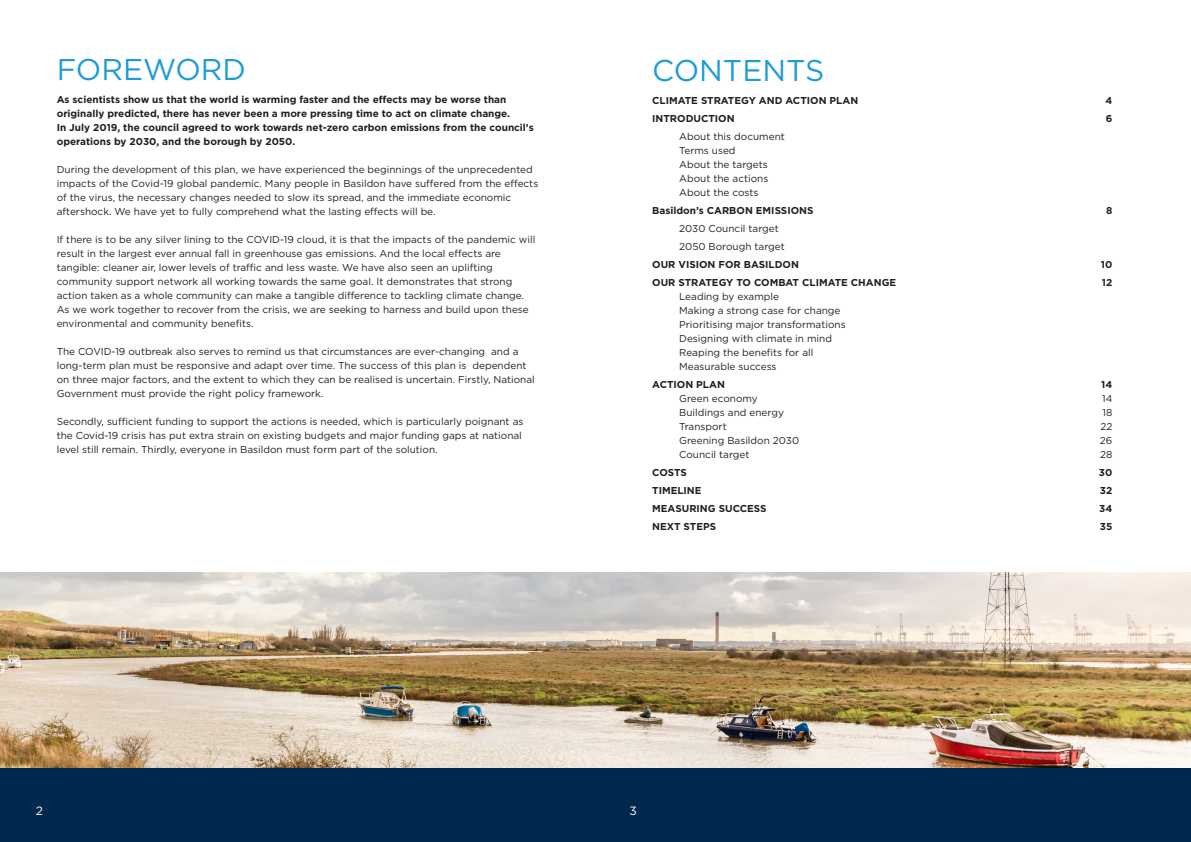
<style>
.page{position:relative;width:1191px;height:842px;background:#fff}
.page>*{position:absolute;margin:0;border:0;box-sizing:border-box;transform-origin:0 0}
.t1{font:30px "Gotham";color:#1d9cd8}
.t2{font:12px "Gotham";color:#fff}
.t3{font:10px/14px "Gotham";color:#231f20}
.t4{font:700 10px/14px "Gotham";color:#231f20}
</style>
<div class="page">
<img style="left:0;top:573px;width:1191px;height:196px">
<div style="left:0;top:769px;width:1191px;height:73px;background:#00294e"></div>
<p class="t1" style="left:57px;top:51px;width:191px">FOREWORD</p>
<p class="t4" style="left:57px;top:92px;width:478px">As scientists show us that the world is warming faster and the effects may be worse than originally predicted, there has never been a more pressing time to act on climate change.<br>In July 2019, the council agreed to work towards net-zero carbon emissions from the council’s operations by 2030, and the borough by 2050.</p>
<p class="t3" style="left:57px;top:162px;width:483px">During the development of this plan, we have experienced the beginnings of the unprecedented impacts of the Covid-19 global pandemic. Many people in Basildon have suffered from the effects of the virus, the necessary changes needed to slow its spread, and the immediate economic aftershock. We have yet to fully comprehend what the lasting effects will be.</p>
<p class="t3" style="left:57px;top:232px;width:480px">If there is to be any silver lining to the COVID-19 cloud, it is that the impacts of the pandemic will result in the largest ever annual fall in greenhouse gas emissions. And the local effects are tangible: cleaner air, lower levels of traffic and less waste. We have also seen an uplifting community support network all working towards the same goal. It demonstrates that strong action taken as a whole community can make a tangible difference to tackling climate change.<br>As we work together to recover from the crisis, we are seeking to harness and build upon these environmental and community benefits.</p>
<p class="t3" style="left:57px;top:344px;width:479px">The COVID-19 outbreak also serves to remind us that circumstances are ever-changing and a long-term plan must be responsive and adapt over time. The success of this plan is dependent on three major factors, and the extent to which they can be realised is uncertain. Firstly, National Government must provide the right policy framework.</p>
<p class="t3" style="left:57px;top:414px;width:468px">Secondly, sufficient funding to support the actions is needed, which is particularly poignant as the Covid-19 crisis has put extra strain on existing budgets and major funding gaps at national level still remain. Thirdly, everyone in Basildon must form part of the solution.</p>
<p class="t1" style="left:652px;top:51px;width:174px">CONTENTS</p>
<p class="t4" style="left:652px;top:94px;width:207px">CLIMATE STRATEGY AND ACTION PLAN</p>
<p class="t4" style="left:1105px;top:94px;width:8px">4</p>
<p class="t4" style="left:652px;top:112px;width:84px">INTRODUCTION</p>
<p class="t4" style="left:1105px;top:112px;width:8px">6</p>
<p class="t3" style="left:679px;top:130px;width:107px">About this document</p>
<p class="t3" style="left:679px;top:144px;width:58px">Terms used</p>
<p class="t3" style="left:679px;top:158px;width:90px">About the targets</p>
<p class="t3" style="left:679px;top:172px;width:91px">About the actions</p>
<p class="t3" style="left:679px;top:186px;width:81px">About the costs</p>
<p class="t4" style="left:652px;top:204px;width:163px">Basildon’s CARBON EMISSIONS</p>
<p class="t4" style="left:1106px;top:204px;width:8px">8</p>
<p class="t3" style="left:679px;top:222px;width:101px">2030 Council target</p>
<p class="t3" style="left:679px;top:240px;width:107px">2050 Borough target</p>
<p class="t4" style="left:652px;top:258px;width:148px">OUR VISION FOR BASILDON</p>
<p class="t4" style="left:1100px;top:258px;width:13px">10</p>
<p class="t4" style="left:652px;top:276px;width:245px">OUR STRATEGY TO COMBAT CLIMATE CHANGE</p>
<p class="t4" style="left:1102px;top:276px;width:12px">12</p>
<p class="t3" style="left:679px;top:290px;width:101px">Leading by example</p>
<p class="t3" style="left:679px;top:304px;width:163px">Making a strong case for change</p>
<p class="t3" style="left:679px;top:318px;width:168px">Prioritising major transformations</p>
<p class="t3" style="left:679px;top:332px;width:154px">Designing with climate in mind</p>
<p class="t3" style="left:679px;top:346px;width:136px">Reaping the benefits for all</p>
<p class="t3" style="left:679px;top:360px;width:99px">Measurable success</p>
<p class="t4" style="left:652px;top:378px;width:74px">ACTION PLAN</p>
<p class="t4" style="left:1101px;top:378px;width:13px">14</p>
<p class="t3" style="left:679px;top:392px;width:80px">Green economy</p>
<p class="t3" style="left:1102px;top:392px;width:12px">14</p>
<p class="t3" style="left:679px;top:406px;width:106px">Buildings and energy</p>
<p class="t3" style="left:1102px;top:406px;width:11px">18</p>
<p class="t3" style="left:679px;top:420px;width:49px">Transport</p>
<p class="t3" style="left:1100px;top:420px;width:13px">22</p>
<p class="t3" style="left:679px;top:434px;width:121px">Greening Basildon 2030</p>
<p class="t3" style="left:1100px;top:434px;width:14px">26</p>
<p class="t3" style="left:679px;top:448px;width:72px">Council target</p>
<p class="t3" style="left:1100px;top:448px;width:14px">28</p>
<p class="t4" style="left:652px;top:466px;width:36px">COSTS</p>
<p class="t4" style="left:1098px;top:466px;width:15px">30</p>
<p class="t4" style="left:652px;top:484px;width:51px">TIMELINE</p>
<p class="t4" style="left:1100px;top:484px;width:14px">32</p>
<p class="t4" style="left:652px;top:502px;width:116px">MEASURING SUCCESS</p>
<p class="t4" style="left:1099px;top:502px;width:15px">34</p>
<p class="t4" style="left:652px;top:520px;width:65px">NEXT STEPS</p>
<p class="t4" style="left:1100px;top:520px;width:14px">35</p>
<p class="t2" style="left:36px;top:803px;width:9px">2</p>
<p class="t2" style="left:629px;top:803px;width:9px">3</p>
</div>
